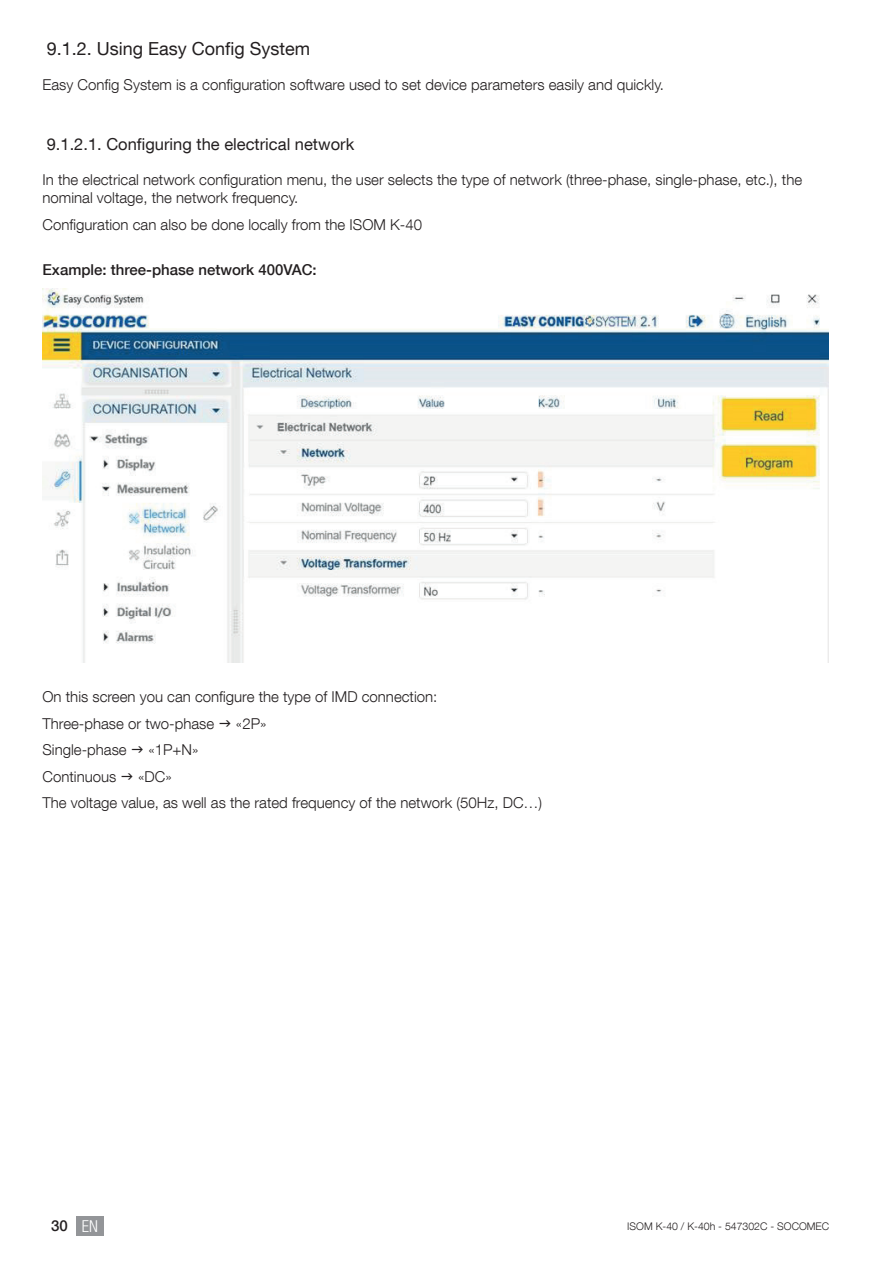
<style>
.page{position:relative;width:893px;height:1263px;background:#fff}
.page>*{position:absolute;margin:0;border:0;box-sizing:border-box;transform-origin:0 0}
.t1{font:18px "Helvetica Neue LT Com";color:#231f20}
.t2{font:16.5px "Helvetica Neue LT Com";color:#231f20}
.t3{font:300 15px/26.5px "Helvetica Neue LT Com";color:#231f20}
.t4{font:500 15px "Helvetica Neue LT Com";color:#231f20}
.t5{font:300 10.5px "Helvetica Neue LT Com";color:#231f20}
.s1{font-weight:300;font-stretch:condensed;font-size:16.5px;color:#fff}
</style>
<div class="page">
<div style="left:76px;top:1216px;width:28px;height:19px;background:#939598"></div>
<img style="left:43px;top:289px;width:785px;height:374px">
<p class="t1" style="left:47px;top:38px;width:265px">9.1.2. Using Easy Config System</p>
<p class="t3" style="left:43px;top:71px;width:623px">Easy Config System is a configuration software used to set device parameters easily and quickly.</p>
<p class="t2" style="left:47px;top:134px;width:309px">9.1.2.1. Configuring the electrical network</p>
<p class="t3" style="left:43px;top:171px;width:761px;line-height:18px">In the electrical network configuration menu, the user selects the type of network (three-phase, single-phase, etc.), the nominal voltage, the network frequency.</p>
<p class="t3" style="left:43px;top:211px;width:381px">Configuration can also be done locally from the ISOM K-40</p>
<p class="t4" style="left:43px;top:261px;width:276px">Example: three-phase network 400VAC:</p>
<p class="t3" style="left:43px;top:683px;width:396px">On this screen you can configure the type of IMD connection:<br>Three-phase or two-phase</p>
<p class="t3" style="left:236px;top:710px;width:32px">«2P»</p>
<p class="t3" style="left:43px;top:736px;width:86px">Single-phase</p>
<p class="t3" style="left:148px;top:736px;width:52px">«1P+N»</p>
<p class="t3" style="left:43px;top:763px;width:75px">Continuous</p>
<p class="t3" style="left:43px;top:763px;width:501px;text-indent:96px">«DC»<br>The voltage value, as well as the rated frequency of the network (50Hz, DC…)</p>
<p class="t4" style="left:51px;top:1217px;width:48px">30 <span class="s1">EN</span></p>
<p class="t5" style="left:627px;top:1219px;width:203px">ISOM K-40 / K-40h - 547302C - SOCOMEC</p>
</div>
